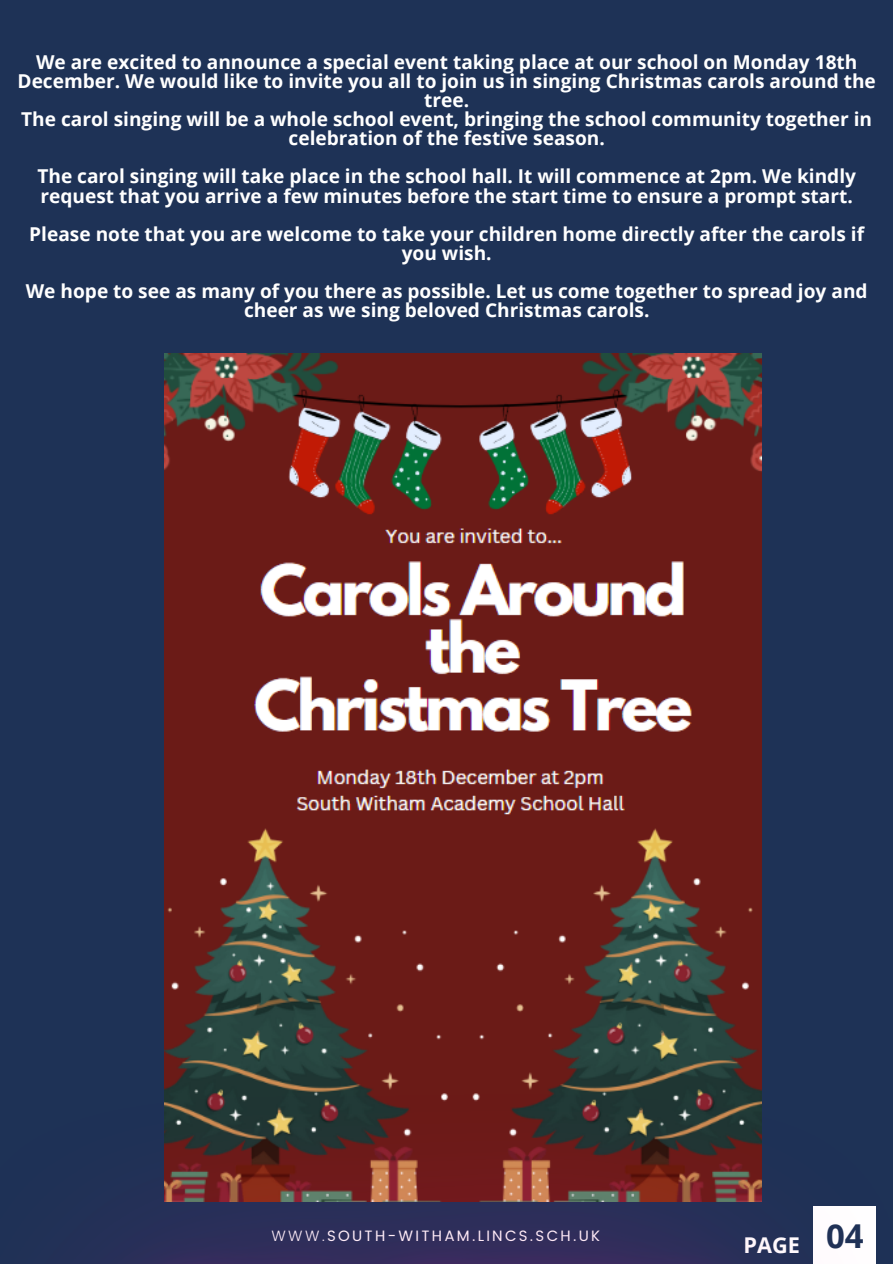
<style>
.page{position:relative;width:893px;height:1264px;background:#fff}
.page>*{position:absolute;margin:0;border:0;box-sizing:border-box;transform-origin:0 0}
.t1{font:700 32.85px "Open Sans";color:#1e3256}
.t2{font:700 21.75px "Open Sans";color:#fff}
.t3{font:700 19.05px/19.2px "Open Sans";color:#fff;text-align:center}
.t4{font:15px "Poppins";letter-spacing:.15em;color:#fff}
.s1{font-weight:300}
</style>
<div class="page">
<div style="left:0;top:0;width:892px;height:1263px;background:#1e3256"></div>
<img style="left:164px;top:353px;width:597px;height:551px">
<img style="left:118px;top:904px;width:758px;height:359px">
<p class="t3" style="left:18px;top:52px;width:859px">We are excited to announce a special event taking place at our school on Monday 18th<br>December. We would like to invite you all to join us in singing Christmas carols around the tree.</p>
<p class="t3" style="left:21px;top:109px;width:852px">The carol singing will be a whole school event, bringing the school community together in celebration of the festive season.</p>
<p class="t3" style="left:37px;top:166px;width:820px;text-align:left">The carol singing will take place in the school hall. It will commence at 2pm. We kindly request that you arrive a few minutes before the start time to ensure a prompt start.</p>
<p class="t3" style="left:29px;top:224px;width:836px">Please note that you are welcome to take your children home directly after the carols if you wish.</p>
<p class="t3" style="left:26px;top:281px;width:843px">We hope to see as many of you there as possible. Let us come together to spread joy and cheer as we sing beloved Christmas carols.</p>
<p class="t4" style="left:271px;top:1226px;width:330px"><span class="s1">WWW.</span>SOUTH-WITHAM.LINCS.SCH.UK</p>
<p class="t2" style="left:743px;top:1229px;width:58px">PAGE</p>
<p class="t1" style="left:826px;top:1212px;width:39px">04</p>
</div>
